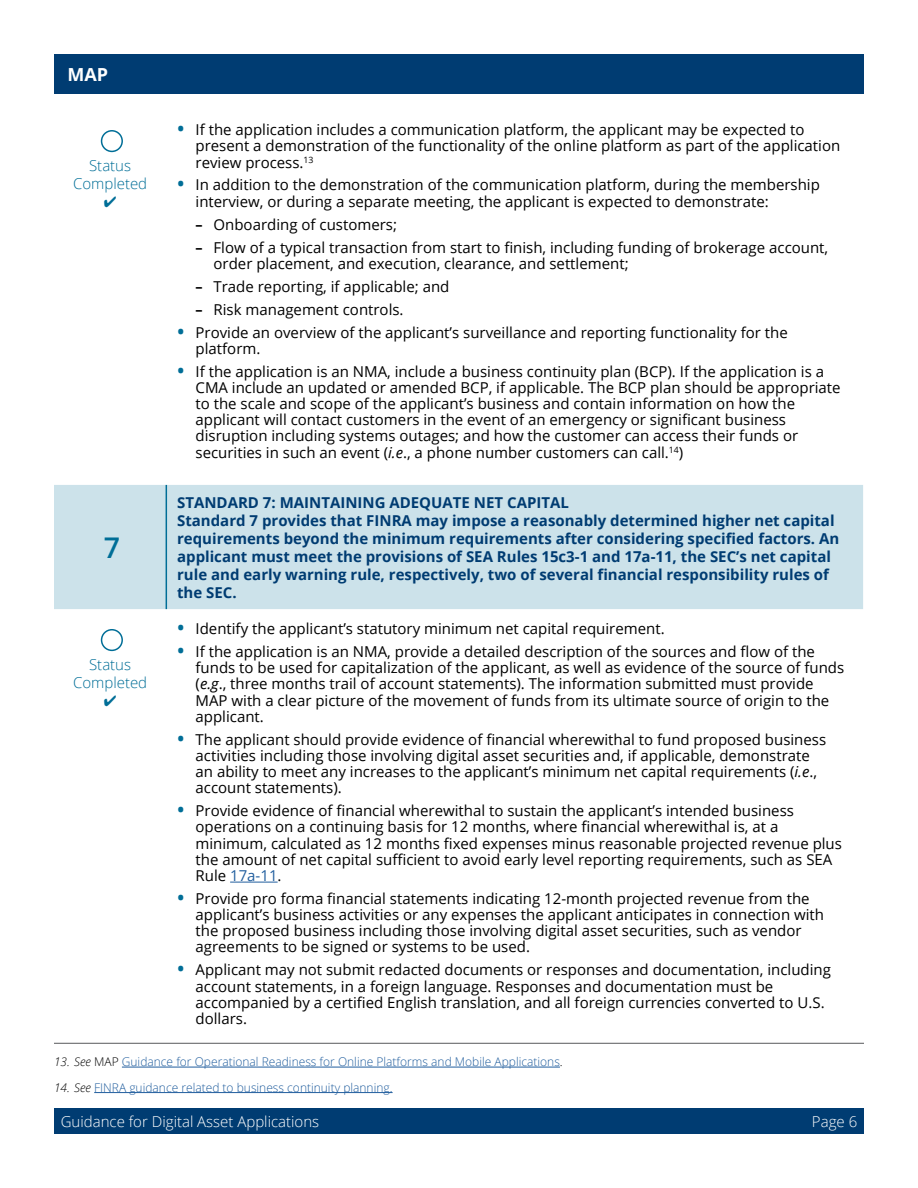
<style>
.page{position:relative;width:918px;height:1188px;background:#fff}
.page>*{position:absolute;margin:0;border:0;box-sizing:border-box;transform-origin:0 0}
.t1{font:600 28.5px "Open Sans";color:#006e97}
.t2{font:700 18px "Open Sans";color:#fff}
.t3{font:15px/16.2px "Open Sans";color:#000}
.t4{font:700 15px/18px "Open Sans";color:#003c72}
.t5{font:300 15px "Open Sans";color:#fff}
.t6{font:300 15px/18px "Open Sans";color:#006e97;text-align:center}
.t7{font:300 12px "Open Sans";color:#215e9e}
.s1{font-weight:700;font-size:18px;color:#006e97}
.s2{font-family:"Open Sans Condensed";font-weight:700}
.s3{font-style:italic}
.s4{color:#215e9e}
.s5{font-style:italic;color:#000}
.s6{color:#000}
</style>
<div class="page">
<div style="left:54px;top:1108px;width:810px;height:26px;background:#003c72"></div>
<div style="left:54px;top:54px;width:810px;height:39px;background:#003c72"></div>
<div style="left:54px;top:485px;width:809px;height:124px;background:#cce2ea"></div>
<hr style="left:166px;top:485px;width:1px;height:124px;background:#006e97">
<div style="left:101px;top:130px;width:22px;height:22px;border:2px solid #006e97;border-radius:50%"></div>
<div style="left:101px;top:629px;width:22px;height:22px;border:2px solid #006e97;border-radius:50%"></div>
<hr style="left:230px;top:882px;width:48px;height:1px;background:#215e9e">
<hr style="left:54px;top:1043px;width:810px;height:1px;background:#58595b">
<hr style="left:122px;top:1067px;width:438px;height:1px;background:#215e9e">
<hr style="left:94px;top:1092px;width:299px;height:1px;background:#215e9e">
<p class="t2" style="left:68px;top:61px;width:42px">MAP</p>
<p class="t6" style="left:73px;top:156px;width:76px">Status<br>Completed</p>
<h1 class="t1" style="left:104px;top:528px;width:18px">7</h1>
<p class="t3" style="left:196px;top:121px;width:646px;text-indent:-18px"><span class="s1">•</span> If the application includes a communication platform, the applicant may be expected to present a demonstration of the functionality of the online platform as part of the application review process.<sup>13</sup></p>
<p class="t3" style="left:196px;top:177px;width:626px;text-indent:-18px"><span class="s1">•</span> In addition to the demonstration of the communication platform, during the membership interview, or during a separate meeting, the applicant is expected to demonstrate:</p>
<p class="t3" style="left:196px;top:216px;width:203px"><span class="s2">–</span> Onboarding of customers;</p>
<p class="t3" style="left:214px;top:239px;width:616px;text-indent:-18px"><span class="s2">–</span> Flow of a typical transaction from start to finish, including funding of brokerage account, order placement, and execution, clearance, and settlement;</p>
<p class="t3" style="left:196px;top:278px;width:255px"><span class="s2">–</span> Trade reporting, if applicable; and</p>
<p class="t3" style="left:196px;top:301px;width:210px"><span class="s2">–</span> Risk management controls.</p>
<p class="t3" style="left:196px;top:324px;width:594px;text-indent:-18px"><span class="s1">•</span> Provide an overview of the applicant’s surveillance and reporting functionality for the platform.</p>
<p class="t3" style="left:196px;top:363px;width:647px;text-indent:-18px"><span class="s1">•</span> If the application is an NMA, include a business continuity plan (BCP). If the application is a CMA include an updated or amended BCP, if applicable. The BCP plan should be appropriate to the scale and scope of the applicant’s business and contain information on how the applicant will contact customers in the event of an emergency or significant business disruption including systems outages; and how the customer can access their funds or securities in such an event (<span class="s3">i.e</span>., a phone number customers can call.<sup>14</sup>)</p>
<p class="t4" style="left:177px;top:493px;width:664px">STANDARD 7: MAINTAINING ADEQUATE NET CAPITAL<br>Standard 7 provides that FINRA may impose a reasonably determined higher net capital requirements beyond the minimum requirements after considering specified factors. An applicant must meet the provisions of SEA Rules 15c3-1 and 17a-11, the SEC’s net capital rule and early warning rule, respectively, two of several financial responsibility rules of the SEC.</p>
<p class="t3" style="left:178px;top:620px;width:489px"><span class="s1">•</span> Identify the applicant’s statutory minimum net capital requirement.</p>
<p class="t3" style="left:196px;top:643px;width:650px;text-indent:-18px"><span class="s1">•</span> If the application is an NMA, provide a detailed description of the sources and flow of the funds to be used for capitalization of the applicant, as well as evidence of the source of funds (<span class="s3">e.g</span>., three months trail of account statements). The information submitted must provide MAP with a clear picture of the movement of funds from its ultimate source of origin to the applicant.</p>
<p class="t3" style="left:196px;top:731px;width:632px;text-indent:-18px"><span class="s1">•</span> The applicant should provide evidence of financial wherewithal to fund proposed business activities including those involving digital asset securities and, if applicable, demonstrate an ability to meet any increases to the applicant’s minimum net capital requirements (<span class="s3">i.e</span>., account statements).</p>
<p class="t3" style="left:196px;top:802px;width:648px;text-indent:-18px"><span class="s1">•</span> Provide evidence of financial wherewithal to sustain the applicant’s intended business operations on a continuing basis for 12 months, where financial wherewithal is, at a minimum, calculated as 12 months fixed expenses minus reasonable projected revenue plus the amount of net capital sufficient to avoid early level reporting requirements, such as SEA Rule <span class="s4">17a-11</span>.</p>
<p class="t3" style="left:196px;top:890px;width:630px;text-indent:-18px"><span class="s1">•</span> Provide pro forma financial statements indicating 12-month projected revenue from the applicant’s business activities or any expenses the applicant anticipates in connection with the proposed business including those involving digital asset securities, such as vendor agreements to be signed or systems to be used.</p>
<p class="t3" style="left:196px;top:961px;width:637px;text-indent:-18px"><span class="s1">•</span> Applicant may not submit redacted documents or responses and documentation, including account statements, in a foreign language. Responses and documentation must be accompanied by a certified English translation, and all foreign currencies converted to U.S. dollars.</p>
<p class="t7" style="left:54px;top:1054px;width:510px"><span class="s5">13. See</span> <span class="s6">MAP</span> Guidance for Operational Readiness for Online Platforms and Mobile Applications<span class="s6">.</span></p>
<p class="t7" style="left:54px;top:1079px;width:340px"><span class="s5">14. See</span> FINRA guidance related to business continuity planning.</p>
<p class="t6" style="left:73px;top:655px;width:76px">Status<br>Completed</p>
<p class="t5" style="left:61px;top:1111px;width:260px">Guidance for Digital Asset Applications</p>
<p class="t5" style="left:812px;top:1111px;width:47px">Page 6</p>
</div>
